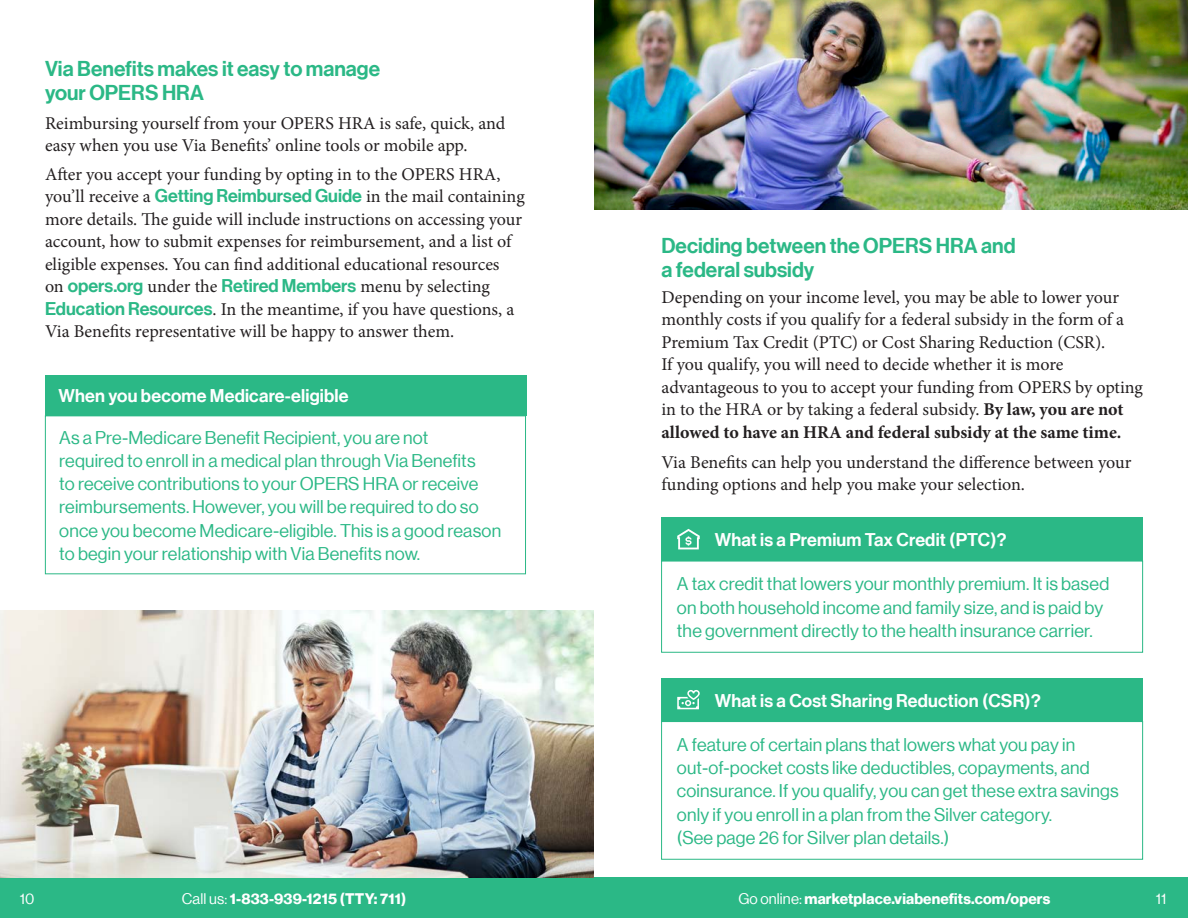
<style>
.page{position:relative;width:1188px;height:918px;background:#fff}
.page>*{position:absolute;margin:0;border:0;box-sizing:border-box;transform-origin:0 0}
.t1{font:21px/24px "N Haas Grotesk DS Pro 65 Md";color:#2bb886}
.t2{font:18px/22.5px "Minion Pro";color:#231f20}
.t3{font:18px/23.2px "N Haas Grotesk DS Pro 55 Rg";letter-spacing:.01em;color:#2bb886}
.t4{font:18px "N Haas Grotesk DS Pro 65 Md";letter-spacing:.01em;color:#fff}
.t5{font:15px "N Haas Grotesk DS Pro 75 Bd";letter-spacing:.01em;color:#fff}
.t6{font:15px "N Haas Grotesk DS Pro 55 Rg";color:#fff}
.s1{font-family:"N Haas Grotesk DS Pro 65 Md";color:#2bb886}
.s2{font-weight:700}
.s3{font-family:"N Haas Grotesk DS Pro 55 Rg"}
</style>
<div class="page">
<div style="left:594px;top:878px;width:594px;height:40px;background:#2bb886"></div>
<div style="left:0;top:878px;width:594px;height:40px;background:#2bb886"></div>
<div style="left:45px;top:375px;width:481px;height:41px;background:#2bb886"></div>
<div style="left:661px;top:561px;width:482px;height:92px;border:1px solid #2bb886"></div>
<div style="left:661px;top:517px;width:482px;height:44px;background:#2bb886"></div>
<svg style="left:677px;top:529px;width:23px;height:20px"></svg>
<div style="left:661px;top:721px;width:482px;height:139px;border:1px solid #2bb886"></div>
<div style="left:661px;top:678px;width:482px;height:44px;background:#2bb886"></div>
<svg style="left:677px;top:690px;width:23px;height:19px"></svg>
<img style="left:594px;top:0;width:594px;height:210px">
<img style="left:0;top:610px;width:594px;height:268px">
<p class="t1" style="left:45px;top:57px;width:337px">Via Benefits makes it easy to manage your OPERS HRA</p>
<p class="t2" style="left:45px;top:112px;width:462px">Reimbursing yourself from your OPERS HRA is safe, quick, and easy when you use Via Benefits’ online tools or mobile app.</p>
<p class="t2" style="left:45px;top:163px;width:481px">After you accept your funding by opting in to the OPERS HRA, you’ll receive a <span class="s1">Getting Reimbursed Guide</span> in the mail containing more details. The guide will include instructions on accessing your account, how to submit expenses for reimbursement, and a list of eligible expenses. You can find additional educational resources<br>on <span class="s1">opers.org</span> under the <span class="s1">Retired Members</span> menu by selecting <span class="s1">Education Resources</span>. In the meantime, if you have questions, a Via Benefits representative will be happy to answer them.</p>
<p class="t4" style="left:58px;top:386px;width:292px">When you become Medicare-eligible</p>
<p class="t3" style="left:59px;top:426px;width:444px">As a Pre-Medicare Benefit Recipient, you are not<br>required to enroll in a medical plan through Via Benefits<br>to receive contributions to your OPERS HRA or receive reimbursements. However, you will be required to do so once you become Medicare-eligible. This is a good reason to begin your relationship with Via Benefits now.</p>
<p class="t1" style="left:662px;top:234px;width:356px">Deciding between the OPERS HRA and a federal subsidy</p>
<p class="t2" style="left:662px;top:286px;width:483px">Depending on your income level, you may be able to lower your monthly costs if you qualify for a federal subsidy in the form of a Premium Tax Credit (PTC) or Cost Sharing Reduction (CSR).<br>If you qualify, you will need to decide whether it is more advantageous to you to accept your funding from OPERS by opting in to the HRA or by taking a federal subsidy. <span class="s2">By law, you are not allowed to have an HRA and federal subsidy at the same time.</span></p>
<p class="t2" style="left:662px;top:451px;width:471px">Via Benefits can help you understand the difference between your funding options and help you make your selection.</p>
<p class="t4" style="left:715px;top:529px;width:293px">What is a Premium Tax Credit (PTC)?</p>
<p class="t3" style="left:677px;top:573px;width:434px">A tax credit that lowers your monthly premium. It is based on both household income and family size, and is paid by the government directly to the health insurance carrier.</p>
<p class="t4" style="left:715px;top:690px;width:327px">What is a Cost Sharing Reduction (CSR)?</p>
<p class="t3" style="left:677px;top:733px;width:443px">A feature of certain plans that lowers what you pay in out-of-pocket costs like deductibles, copayments, and coinsurance. If you qualify, you can get these extra savings only if you enroll in a plan from the Silver category.<br>(See page 26 for Silver plan details.)</p>
<p class="t6" style="left:20px;top:890px;width:16px">10</p>
<p class="t5" style="left:182px;top:890px;width:226px"><span class="s3">Call us:</span> 1-833-939-1215 (TTY: 711)</p>
<p class="t5" style="left:738px;top:890px;width:313px"><span class="s3">Go online:</span> marketplace.viabenefits.com/opers</p>
<p class="t6" style="left:1156px;top:890px;width:12px">11</p>
</div>
